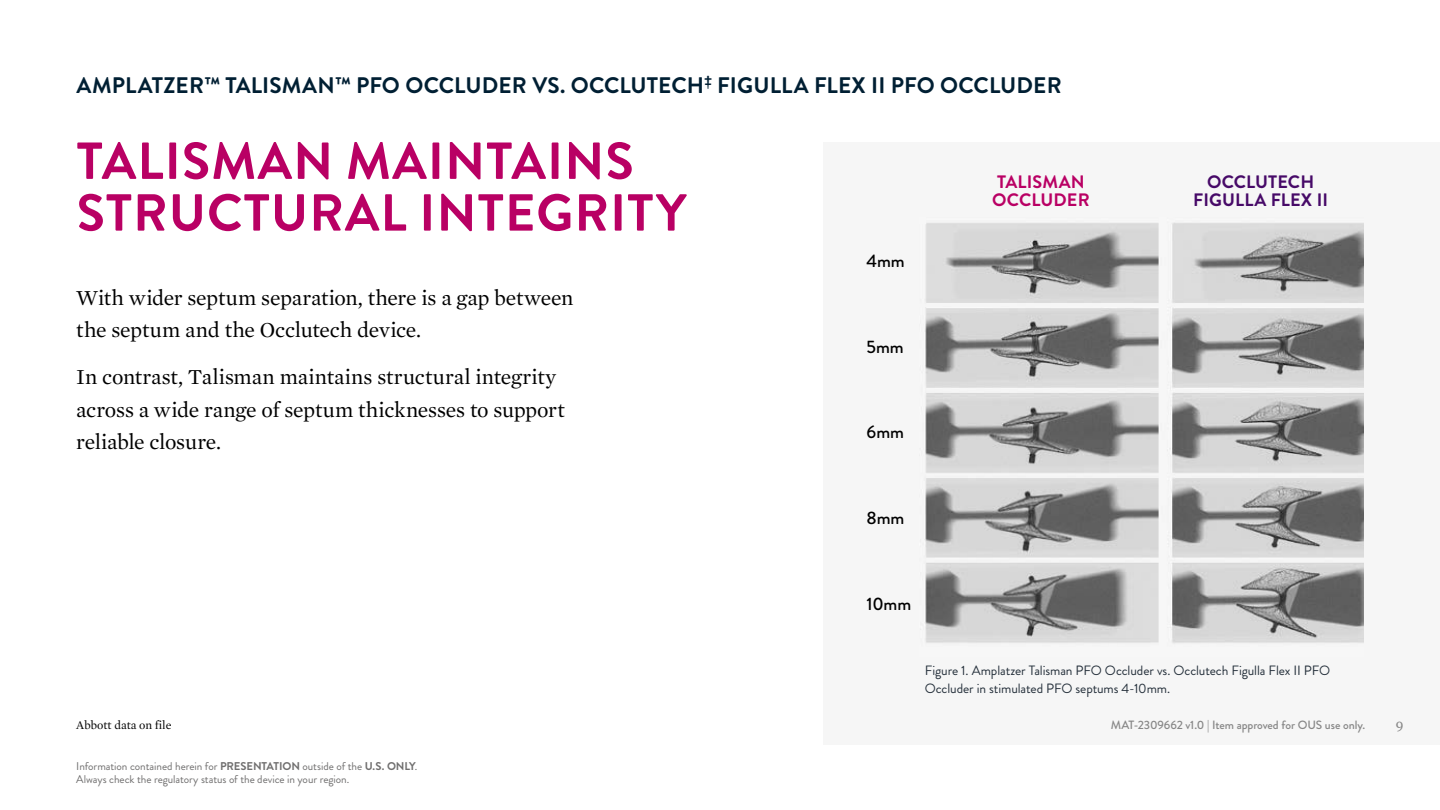
<style>
.page{position:relative;width:1440px;height:810px;background:#fff}
.page>*{position:absolute;margin:0;border:0;box-sizing:border-box;transform-origin:0 0}
.t1{font:700 51.97px/51.8px "Brandon Grotesque";letter-spacing:.02em;color:#b90064}
.t2{font:700 22.5px "Brandon Grotesque";letter-spacing:.005em;color:#001f33}
.t3{font:21.75px/32.2px "Mercury Text G1";letter-spacing:-.01em;color:#000}
.t4{font:700 18px/18px "Brandon Grotesque";letter-spacing:.005em;color:#470a68;text-align:center}
.t5{font:700 18px/18px "Brandon Grotesque";letter-spacing:.01em;color:#b90064}
.t6{font:500 18px "Brandon Grotesque";letter-spacing:-.005em;color:#000}
.t7{font:13.5px/18px "Brandon Grotesque";letter-spacing:-.005em;color:#25303b}
.t8{font:13.5px "Georgia";color:#878787}
.t9{font:500 12px "Brandon Grotesque";letter-spacing:-.005em;color:#878787}
.t10{font:12px "Mercury Text G1";color:#000}
.t11{font:11.25px/12.8px "Brandon Grotesque";letter-spacing:-.005em;color:#706f6f}
.s1{font-weight:700}
</style>
<div class="page">
<div style="left:824px;top:142px;width:616px;height:604px;background:#f6f6f6"></div>
<img style="left:925px;top:223px;width:438px;height:420px">
<p class="t2" style="left:76px;top:69px;width:987px">AMPLATZER™ TALISMAN™ PFO OCCLUDER VS. OCCLUTECH<sup>‡</sup> FIGULLA FLEX II PFO OCCLUDER</p>
<h1 class="t1" style="left:77px;top:136px;width:611px">TALISMAN MAINTAINS<br>STRUCTURAL INTEGRITY</h1>
<p class="t3" style="left:76px;top:282px;width:499px">With wider septum separation, there is a gap between the septum and the Occlutech device.</p>
<p class="t3" style="left:76px;top:361px;width:490px">In contrast, Talisman maintains structural integrity across a wide range of septum thicknesses to support reliable closure.</p>
<p class="t10" style="left:76px;top:718px;width:97px">Abbott data on file</p>
<p class="t11" style="left:76px;top:760px;width:343px">Information contained herein for <span class="s1">PRESENTATION</span> outside of the <span class="s1">U.S. ONLY</span>.<br>Always check the regulatory status of the device in your region.</p>
<p class="t6" style="left:866px;top:248px;width:40px">4mm</p>
<p class="t5" style="left:992px;top:173px;width:99px">TALISMAN<br>OCCLUDER</p>
<p class="t4" style="left:1193px;top:173px;width:136px">OCCLUTECH<br>FIGULLA FLEX II</p>
<p class="t6" style="left:866px;top:334px;width:39px">5mm</p>
<p class="t6" style="left:866px;top:420px;width:39px">6mm</p>
<p class="t6" style="left:866px;top:506px;width:39px">8mm</p>
<p class="t6" style="left:866px;top:592px;width:46px">10mm</p>
<p class="t7" style="left:925px;top:662px;width:407px">Figure 1. Amplatzer Talisman PFO Occluder vs. Occlutech Figulla Flex II PFO<br>Occluder in stimulated PFO septums 4-10mm.</p>
<p class="t9" style="left:1111px;top:716px;width:256px">MAT-2309662 v1.0 | Item approved for OUS use only.</p>
<p class="t8" style="left:1396px;top:714px;width:9px">9</p>
</div>
